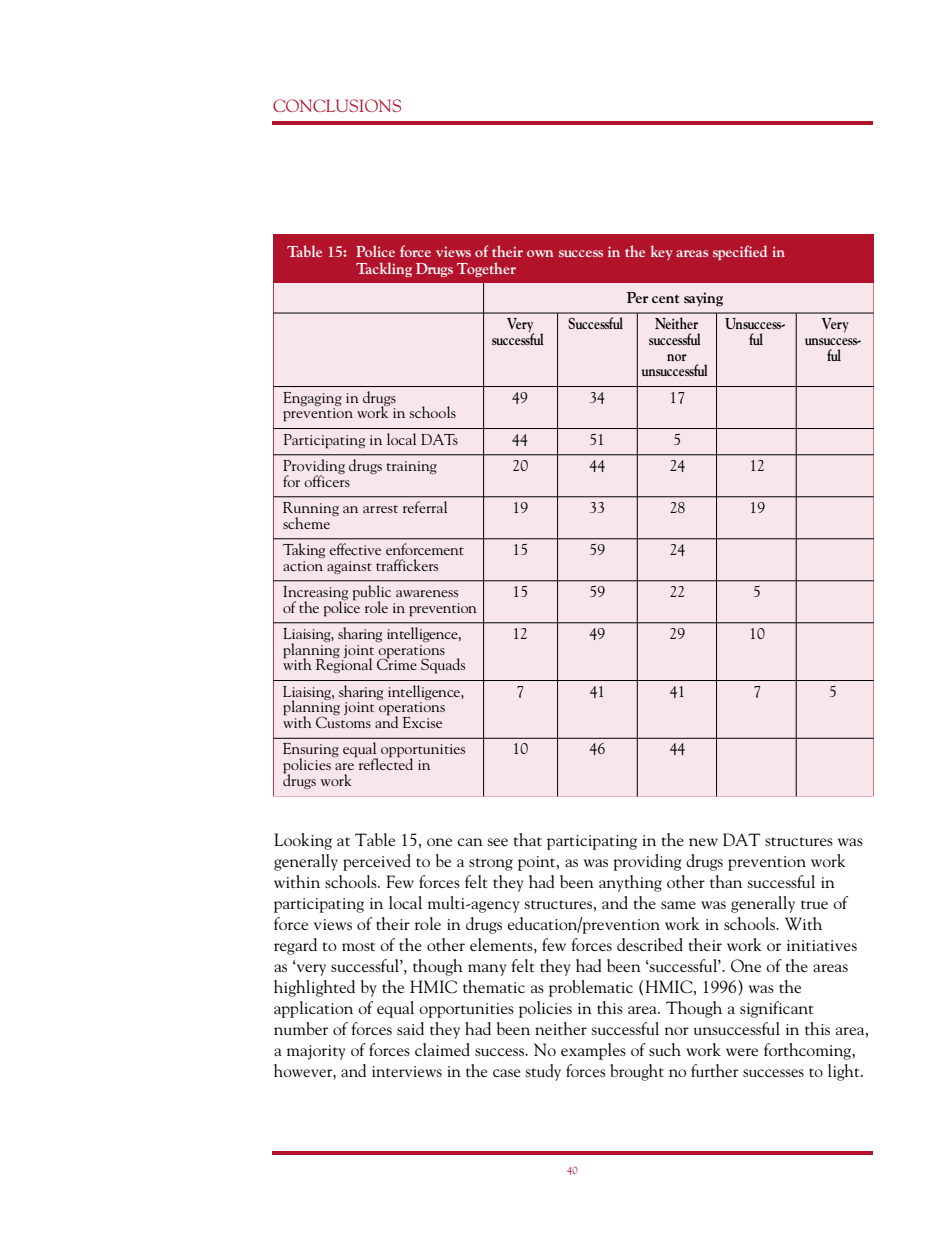
<style>
.page{position:relative;width:944px;height:1260px;background:#fff}
.page>*{position:absolute;margin:0;border:0;box-sizing:border-box;transform-origin:0 0}
.t1{font:17.5px/21px "Goudy";color:#000}
.t2{font:17.5px "Goudy";color:#b3122b}
.t3{font:15.75px/26.2px "Goudy";color:#000}
.t4{font:700 15.75px "Goudy";color:#000;scale:.85 1}
.t5{font:700 15.75px/17.5px "Goudy";color:#fff}
.t6{font:15.75px/26.2px "Goudy";letter-spacing:-.03em;color:#000}
.t7{font:700 15.75px "Goudy";color:#000}
.t8{font:10.5px "Goudy";color:#b3122b}
</style>
<div class="page">
<hr style="left:272px;top:122px;width:600px;height:3px;background:#b3122b">
<hr style="left:272px;top:1151px;width:600px;height:4px;background:#b3122b">
<div style="left:274px;top:254px;width:598px;height:541px;background:#f7e7ea"></div>
<hr style="left:273px;top:313px;width:600px;height:1px;background:#000">
<hr style="left:273px;top:386px;width:600px;height:1px;background:#000">
<hr style="left:273px;top:428px;width:600px;height:1px;background:#000">
<hr style="left:273px;top:454px;width:600px;height:1px;background:#000">
<hr style="left:273px;top:496px;width:600px;height:1px;background:#000">
<hr style="left:273px;top:538px;width:600px;height:1px;background:#000">
<hr style="left:273px;top:580px;width:600px;height:1px;background:#000">
<hr style="left:273px;top:622px;width:600px;height:1px;background:#000">
<hr style="left:273px;top:680px;width:600px;height:1px;background:#000">
<hr style="left:273px;top:738px;width:600px;height:1px;background:#000">
<hr style="left:795px;top:313px;width:1px;height:483px;background:#000">
<hr style="left:716px;top:313px;width:1px;height:483px;background:#000">
<hr style="left:636px;top:313px;width:1px;height:483px;background:#000">
<hr style="left:557px;top:313px;width:1px;height:483px;background:#000">
<hr style="left:483px;top:282px;width:1px;height:514px;background:#000">
<div style="left:273px;top:234px;width:600px;height:49px;background:#b3122b"></div>
<p class="t2" style="left:273px;top:99px;width:130px">CONCLUSIONS</p>
<p class="t5" style="left:356px;top:244px;width:430px;text-indent:-69px">Table 15: Police force views of their own success in the key areas specified in<br>Tackling Drugs Together</p>
<p class="t7" style="left:626px;top:291px;width:98px">Per cent saying</p>
<p class="t4" style="left:506px;top:317px;width:32px">Very</p>
<p class="t4" style="left:568px;top:317px;width:66px">Successful</p>
<p class="t4" style="left:655px;top:317px;width:51px">Neither</p>
<p class="t4" style="left:725px;top:317px;width:72px">Unsuccess-</p>
<p class="t4" style="left:821px;top:317px;width:33px">Very</p>
<p class="t4" style="left:491px;top:333px;width:63px">successful</p>
<p class="t4" style="left:648px;top:333px;width:63px">successful</p>
<p class="t4" style="left:749px;top:333px;width:18px">ful</p>
<p class="t4" style="left:804px;top:333px;width:68px">unsuccess-</p>
<p class="t4" style="left:667px;top:349px;width:23px">nor</p>
<p class="t4" style="left:827px;top:349px;width:18px">ful</p>
<p class="t4" style="left:641px;top:365px;width:79px">unsuccessful</p>
<p class="t3" style="left:283px;top:385px;width:114px">Engaging in drugs</p>
<p class="t3" style="left:512px;top:385px;width:17px">49</p>
<p class="t3" style="left:589px;top:385px;width:17px">34</p>
<p class="t3" style="left:669px;top:385px;width:17px">17</p>
<p class="t3" style="left:283px;top:401px;width:176px">prevention work in schools<br>Participating in local DATs</p>
<p class="t3" style="left:512px;top:427px;width:17px">44</p>
<p class="t3" style="left:589px;top:427px;width:17px">51</p>
<p class="t3" style="left:673px;top:427px;width:9px">5</p>
<p class="t3" style="left:283px;top:453px;width:155px">Providing drugs training</p>
<p class="t3" style="left:512px;top:453px;width:17px">20</p>
<p class="t3" style="left:589px;top:453px;width:17px">44</p>
<p class="t3" style="left:669px;top:453px;width:17px">24</p>
<p class="t3" style="left:749px;top:453px;width:17px">12</p>
<p class="t3" style="left:283px;top:469px;width:166px">for officers<br>Running an arrest referral</p>
<p class="t3" style="left:512px;top:495px;width:17px">19</p>
<p class="t3" style="left:589px;top:495px;width:17px">33</p>
<p class="t3" style="left:669px;top:495px;width:17px">28</p>
<p class="t3" style="left:749px;top:495px;width:17px">19</p>
<p class="t3" style="left:283px;top:511px;width:182px">scheme<br>Taking effective enforc e m e n t</p>
<p class="t3" style="left:512px;top:537px;width:17px">15</p>
<p class="t3" style="left:589px;top:537px;width:17px">59</p>
<p class="t3" style="left:669px;top:537px;width:17px">24</p>
<p class="t3" style="left:283px;top:553px;width:177px">action against traffickers<br>Increasing public awareness</p>
<p class="t3" style="left:512px;top:579px;width:17px">15</p>
<p class="t3" style="left:589px;top:579px;width:17px">59</p>
<p class="t3" style="left:669px;top:579px;width:17px">22</p>
<p class="t3" style="left:753px;top:579px;width:9px">5</p>
<p class="t6" style="left:283px;top:595px;width:195px">of the police role in pre v e n t i o n<br>Liaising, sharing intelligence,</p>
<p class="t3" style="left:512px;top:621px;width:17px">12</p>
<p class="t3" style="left:589px;top:621px;width:17px">49</p>
<p class="t3" style="left:669px;top:621px;width:17px">29</p>
<p class="t3" style="left:749px;top:621px;width:17px">10</p>
<p class="t3" style="left:283px;top:642px;width:184px;line-height:15.8px">planning joint operations with Regional Crime Squads</p>
<p class="t6" style="left:283px;top:679px;width:183px">Liaising, sharing intelligence,</p>
<p class="t3" style="left:516px;top:679px;width:9px">7</p>
<p class="t3" style="left:589px;top:679px;width:17px">41</p>
<p class="t3" style="left:669px;top:679px;width:17px">41</p>
<p class="t3" style="left:753px;top:679px;width:9px">7</p>
<p class="t3" style="left:829px;top:679px;width:9px">5</p>
<p class="t3" style="left:283px;top:700px;width:164px;line-height:15.8px">planning joint operations with Customs and Excise</p>
<p class="t3" style="left:283px;top:737px;width:184px">Ensuring equal opportunities</p>
<p class="t3" style="left:512px;top:737px;width:17px">10</p>
<p class="t3" style="left:589px;top:737px;width:17px">46</p>
<p class="t3" style="left:669px;top:737px;width:17px">44</p>
<p class="t3" style="left:283px;top:758px;width:149px;line-height:15.8px">policies are reflected in drugs work</p>
<p class="t1" style="left:273px;top:831px;width:596px">Looking at Table 15, one can see that participating in the new DAT structures was generally perceived to be a strong point, as was providing drugs prevention work within schools. Few forces felt they had been anything other than successful in participating in local multi-agency structures, and the same was generally true of force views of their role in drugs education/prevention work in schools. With regard to most of the other elements, few forces described their work or initiatives as ‘very successful’, though many felt they had been ‘successful’. One of the areas highlighted by the HMIC thematic as problematic (HMIC, 1996) was the application of equal opportunities policies in this area. Though a significant number of forces said they had been neither successful nor unsuccessful in this area, a majority of forces claimed success. No examples of such work were forthcoming, however, and interviews in the case study forces brought no further successes to light.</p>
<p class="t8" style="left:567px;top:1166px;width:12px">40</p>
</div>
